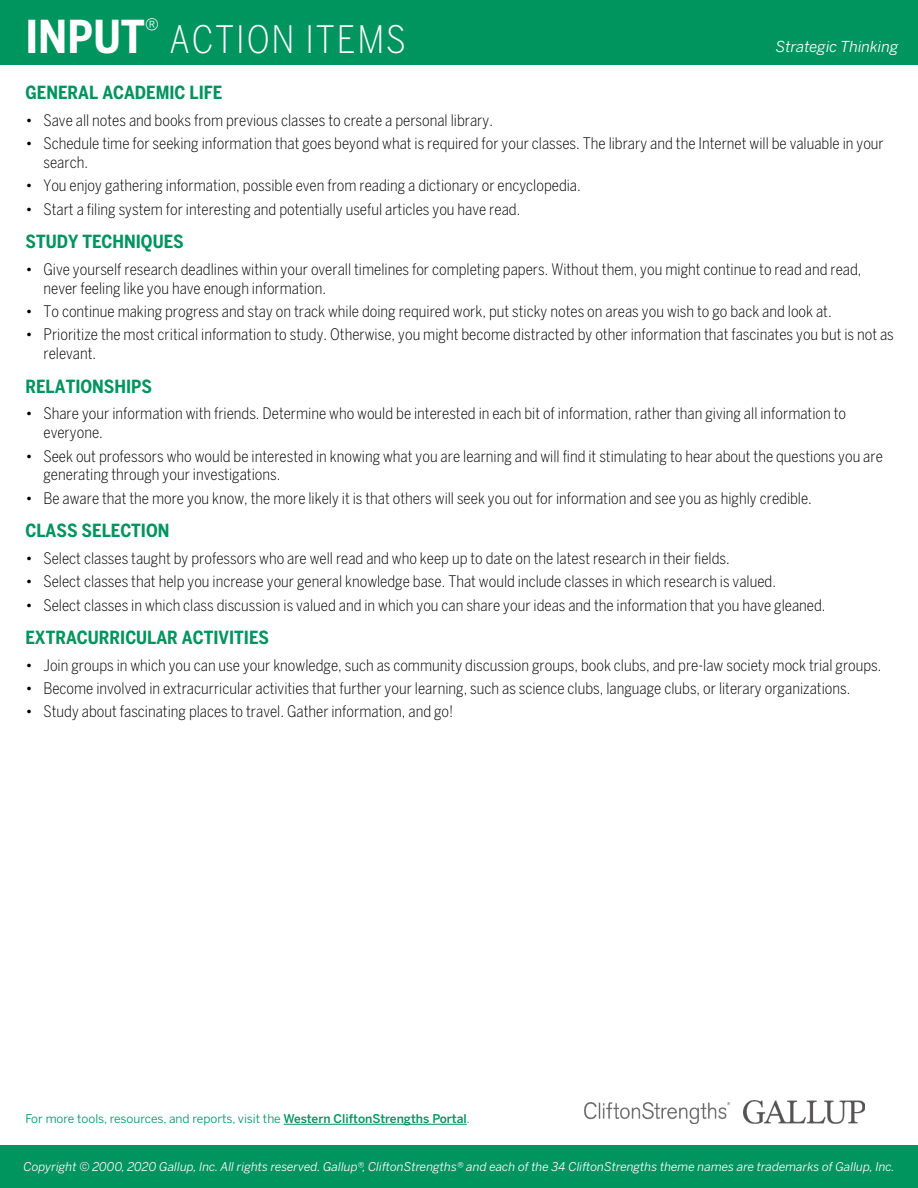
<style>
.page{position:relative;width:918px;height:1188px;background:#fff}
.page>*{position:absolute;margin:0;border:0;box-sizing:border-box;transform-origin:0 0}
.t1{font:300 condensed 37.5px "Benton Sans";letter-spacing:.05em;color:#fff}
.Headers_-_Strategic{font:700 condensed 18px "Benton Sans";color:#00945e}
.t2{font:300 condensed 15.75px/18.9px "Benton Sans";color:#000}
.t3{font:italic 15px "Benton Sans";color:#fff}
.t4{font:italic 12px "Benton Sans";color:#fff}
.t5{font:12px "Benton Sans";color:#00945e}
.s1{font-weight:700;font-size:45px}
.s2{font-weight:500}
</style>
<div class="page">
<div style="left:0;top:1146px;width:918px;height:42px;background:#00945e"></div>
<div style="left:0;top:0;width:918px;height:64px;background:#00945e"></div>
<img style="left:585px;top:1102px;width:145px;height:21px">
<img style="left:744px;top:1100px;width:120px;height:23px">
<hr style="left:284px;top:1124px;width:183px;height:1px;background:#00945e">
<p class="t1" style="left:26px;top:18px;width:382px"><span class="s1">INPUT</span><sup>®</sup> ACTION ITEMS</p>
<p class="t3" style="left:776px;top:37px;width:124px">Strategic Thinking</p>
<p class="Headers_-_Strategic" style="left:26px;top:82px;width:198px">GENERAL ACADEMIC LIFE</p>
<p class="t2" style="left:26px;top:110px;width:469px">• Save all notes and books from previous classes to create a personal library.</p>
<p class="t2" style="left:44px;top:134px;width:842px;text-indent:-18px">• Schedule time for seeking information that goes beyond what is required for your classes. The library and the Internet will be valuable in your search.</p>
<p class="t2" style="left:26px;top:176px;width:557px">• You enjoy gathering information, possible even from reading a dictionary or encyclopedia.</p>
<p class="t2" style="left:26px;top:199px;width:496px">• Start a filing system for interesting and potentially useful articles you have read.</p>
<p class="Headers_-_Strategic" style="left:26px;top:231px;width:160px">STUDY TECHNIQUES</p>
<p class="t2" style="left:44px;top:259px;width:820px;text-indent:-18px">• Give yourself research deadlines within your overall timelines for completing papers. Without them, you might continue to read and read, never feeling like you have enough information.</p>
<p class="t2" style="left:26px;top:302px;width:808px">• To continue making progress and stay on track while doing required work, put sticky notes on areas you wish to go back and look at.</p>
<p class="t2" style="left:44px;top:325px;width:852px;text-indent:-18px">• Prioritize the most critical information to study. Otherwise, you might become distracted by other information that fascinates you but is not as relevant.</p>
<p class="Headers_-_Strategic" style="left:26px;top:376px;width:128px">RELATIONSHIPS</p>
<p class="t2" style="left:44px;top:404px;width:804px;text-indent:-18px">• Share your information with friends. Determine who would be interested in each bit of information, rather than giving all information to everyone.</p>
<p class="t2" style="left:44px;top:446px;width:841px;text-indent:-18px">• Seek out professors who would be interested in knowing what you are learning and will find it stimulating to hear about the questions you are generating through your investigations.</p>
<p class="t2" style="left:26px;top:489px;width:788px">• Be aware that the more you know, the more likely it is that others will seek you out for information and see you as highly credible.</p>
<p class="Headers_-_Strategic" style="left:26px;top:520px;width:146px">CLASS SELECTION</p>
<p class="t2" style="left:26px;top:549px;width:706px">• Select classes taught by professors who are well read and who keep up to date on the latest research in their fields.</p>
<p class="t2" style="left:26px;top:572px;width:752px">• Select classes that help you increase your general knowledge base. That would include classes in which research is valued.</p>
<p class="t2" style="left:26px;top:595px;width:802px">• Select classes in which class discussion is valued and in which you can share your ideas and the information that you have gleaned.</p>
<p class="Headers_-_Strategic" style="left:26px;top:627px;width:245px">EXTRACURRICULAR ACTIVITIES</p>
<p class="t2" style="left:26px;top:655px;width:858px">• Join groups in which you can use your knowledge, such as community discussion groups, book clubs, and pre-law society mock trial groups.</p>
<p class="t2" style="left:26px;top:679px;width:826px">• Become involved in extracurricular activities that further your learning, such as science clubs, language clubs, or literary organizations.</p>
<p class="t2" style="left:26px;top:702px;width:429px">• Study about fascinating places to travel. Gather information, and go!</p>
<p class="t5" style="left:26px;top:1112px;width:446px">For more tools, resources, and reports, visit the <span class="s2">Western CliftonStrengths Portal</span>.</p>
<p class="t4" style="left:24px;top:1160px;width:873px">Copyright © 2000, 2020 Gallup, Inc. All rights reserved. Gallup®, CliftonStrengths® and each of the 34 CliftonStrengths theme names are trademarks of Gallup, Inc.</p>
</div>
